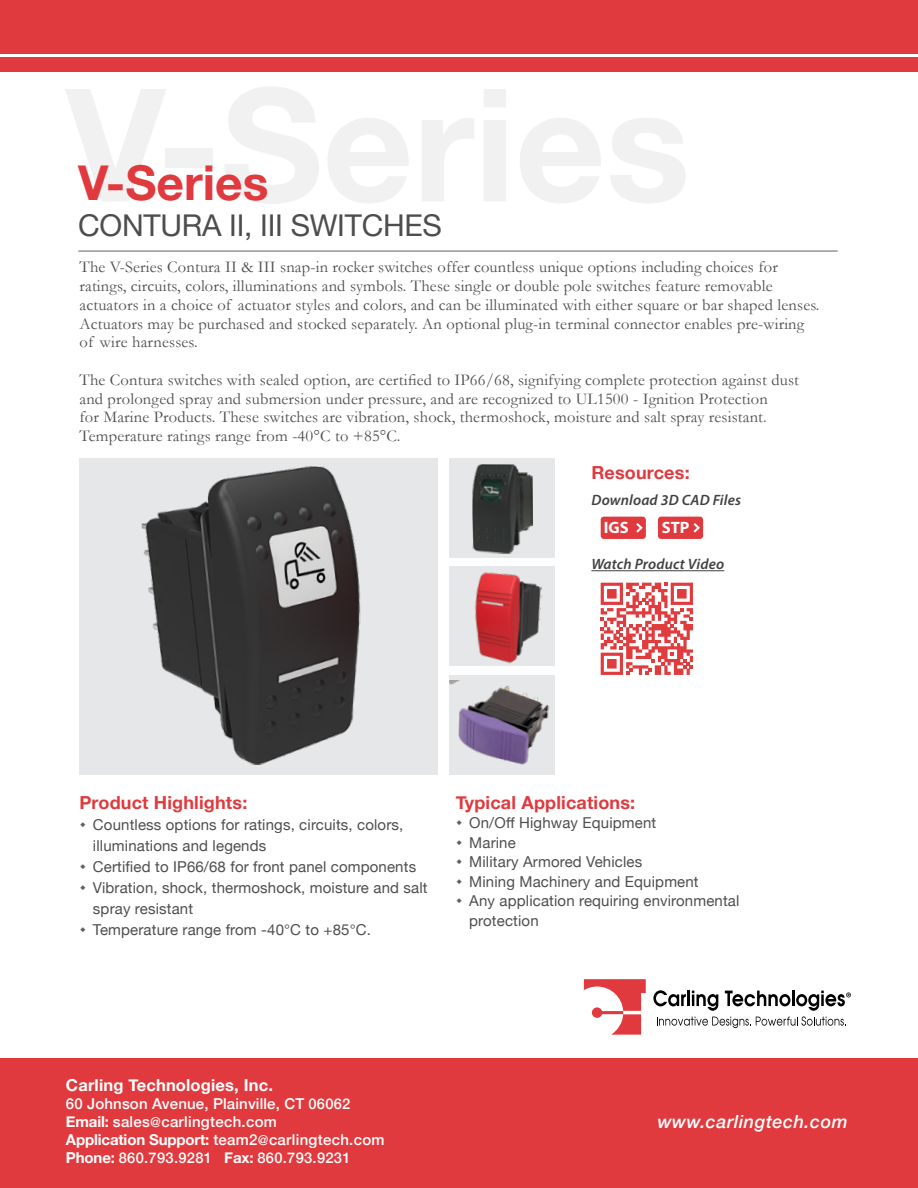
<style>
.page{position:relative;width:918px;height:1188px;background:#fff}
.page>*{position:absolute;margin:0;border:0;box-sizing:border-box;transform-origin:0 0}
.t1{font:700 48px "Helvetica Neue";color:#e03a3e}
.t2{font:30px "Helvetica Neue";letter-spacing:-.01em;color:#4d4d4f}
.t3{font:700 18px "Helvetica Neue";letter-spacing:.01em;color:#e03a3e}
.t4{font:italic 500 18px "Helvetica Neue";letter-spacing:.03em;color:#fff}
.t5{font:16.5px/18.8px "Garamond";letter-spacing:.01em;color:#4d4d4f}
.t6{font:700 16.5px "Helvetica Neue";letter-spacing:.01em;color:#fff}
.t7{font:700 16.5px "Myriad Pro";color:#fff}
.t8{font:15px/21px "Helvetica Neue";letter-spacing:.01em;color:#4e4e4f}
.t9{font:500 15px/18px "Helvetica Neue";letter-spacing:.02em;color:#fff}
.t10{font:italic 600 15px "Myriad Pro";letter-spacing:.01em;color:#414042}
.t11{font:500 14.7px "Helvetica Neue";letter-spacing:.02em;color:#fff}
.s1{font-size:14.7px}
.s2{font-weight:700}
.s3{font-size:13.5px}
.s4{font-weight:700;font-size:15px}
</style>
<div class="page">
<div style="left:0;top:57px;width:918px;height:15px;background:#e13a3e"></div>
<div style="left:0;top:0;width:918px;height:54px;background:#e13a3e"></div>
<div style="left:0;top:1058px;width:918px;height:130px;background:#e13a3e"></div>
<svg style="left:584px;top:979px;width:62px;height:56px"></svg>
<svg style="left:653px;top:990px;width:198px;height:38px"></svg>
<hr style="left:78px;top:250px;width:760px;height:2px;background:#939598">
<div style="left:79px;top:458px;width:359px;height:317px;background:#e6e7e8"></div>
<div style="left:449px;top:458px;width:106px;height:100px;background:#e6e7e8"></div>
<div style="left:449px;top:567px;width:106px;height:99px;background:#e6e7e8"></div>
<div style="left:449px;top:675px;width:106px;height:100px;background:#e6e7e8"></div>
<img style="left:141px;top:466px;width:220px;height:299px">
<img style="left:475px;top:572px;width:68px;height:92px">
<img style="left:472px;top:464px;width:61px;height:90px">
<img style="left:450px;top:681px;width:99px;height:84px">
<div style="left:601px;top:517px;width:44px;height:21px;background:#e03a3e;border-radius:3px"></div>
<div style="left:601px;top:517px;width:45px;height:22px;border:2px solid #e03a3e;border-radius:3px"></div>
<div style="left:659px;top:517px;width:43px;height:21px;background:#e03a3e;border-radius:3px"></div>
<div style="left:658px;top:517px;width:45px;height:22px;border:2px solid #e03a3e;border-radius:3px"></div>
<svg style="left:636px;top:523px;width:7px;height:10px"></svg>
<svg style="left:693px;top:523px;width:7px;height:10px"></svg>
<hr style="left:591px;top:570px;width:133px;height:1px;background:#414042">
<svg style="left:601px;top:583px;width:92px;height:92px"></svg>
<h1 class="t1" style="left:78px;top:145px;width:192px">V-Series</h1>
<h2 class="t2" style="left:78px;top:204px;width:365px">CONTURA II, III SWITCHES</h2>
<p class="t5" style="left:79px;top:258px;width:742px">The V-Series Contura II &amp; III snap-in rocker switches offer countless unique options including choices for ratings, circuits, colors, illuminations and symbols. These single or double pole switches feature removable actuators in a choice of actuator styles and colors, and can be illuminated with either square or bar shaped lenses.<br>Actuators may be purchased and stocked separately. An optional plug-in terminal connector enables pre-wiring of wire harnesses.</p>
<p class="t5" style="left:79px;top:370px;width:721px">The Contura switches with sealed option, are certified to IP66/68, signifying complete protection against dust and prolonged spray and submersion under pressure, and are recognized to UL1500 - Ignition Protection<br>for Marine Products. These switches are vibration, shock, thermoshock, moisture and salt spray resistant.<br>Temperature ratings range from -40°C to +85°C.</p>
<p class="t3" style="left:591px;top:459px;width:100px">Resources:</p>
<p class="t10" style="left:591px;top:490px;width:151px">Download 3D CAD Files</p>
<p class="t7" style="left:604px;top:517px;width:26px">IGS</p>
<p class="t7" style="left:662px;top:517px;width:29px">STP</p>
<p class="t10" style="left:591px;top:555px;width:134px">Watch Product Video</p>
<p class="t3" style="left:79px;top:788px;width:169px">Product Highlights:</p>
<p class="t8" style="left:93px;top:815px;width:336px">Countless options for ratings, circuits, colors, illuminations and legends<br>Certified to IP66/68 for front panel components Vibration, shock, thermoshock, moisture and salt spray resistant<br>Temperature range from -40°C to +85°C.</p>
<p class="t3" style="left:456px;top:788px;width:181px">Typical Applications:</p>
<p class="t8" style="left:469px;top:814px;width:272px;line-height:19.5px">On/Off Highway Equipment<br>Marine<br>Military Armored Vehicles<br>Mining Machinery and Equipment<br>Any application requiring environmental protection</p>
<p class="t6" style="left:66px;top:1072px;width:208px">Carling Technologies, Inc.</p>
<p class="t9" style="left:66px;top:1093px;width:320px">60 Johnson Avenue, Plainville, CT <span class="s1">06062<br></span><span class="s2">Email:</span> sales<span class="s3">@</span>carlingtech.com<br><span class="s2">Application Support:</span> team2<span class="s3">@</span>carlingtech.com</p>
<p class="t11" style="left:66px;top:1146px;width:286px"><span class="s4">Phone:</span> 860.793.9281 <span class="s4">Fax:</span> 860.793.9231</p>
<p class="t4" style="left:658px;top:1106px;width:192px">www.carlingtech.com</p>
</div>
